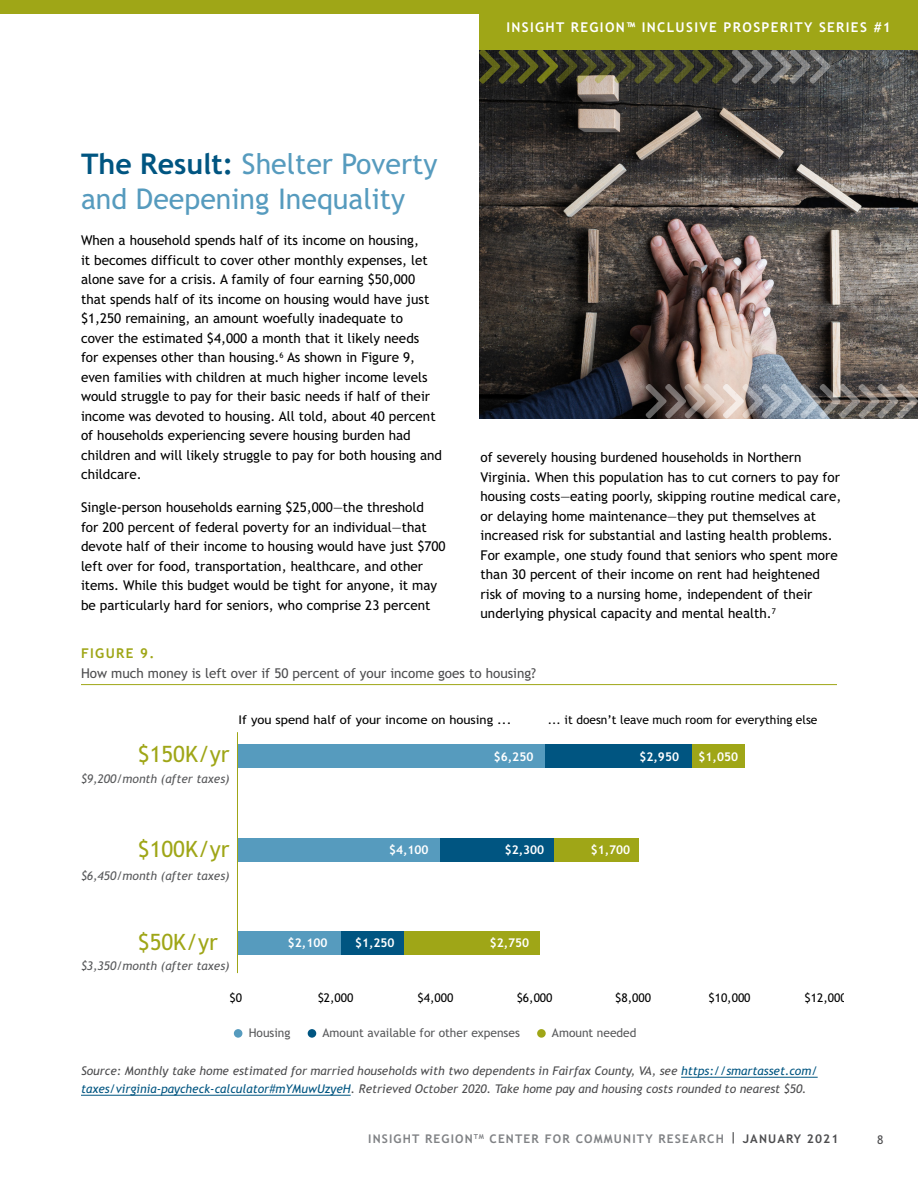
<style>
.page{position:relative;width:918px;height:1188px;background:#fff}
.page>*{position:absolute;margin:0;border:0;box-sizing:border-box;transform-origin:0 0}
.t1{font:28.5px/34.5px "Trebuchet";color:#569bbe}
.t2{font:22.5px "Trebuchet";color:#9fa617}
.t3{font:13.5px/19.5px "Trebuchet";color:#000}
.t4{font:13.5px "Trebuchet";color:#4d4d4f}
.t5{font:700 13.5px "Trebuchet";letter-spacing:.1em;color:#fff}
.t6{font:700 13.5px "Trebuchet";letter-spacing:.1em;color:#9fa617}
.t7{font:italic 12px/18px "Trebuchet";color:#4d4d4f}
.t8{font:12px "Trebuchet";color:#000}
.t9{font:italic 12px "Trebuchet";color:#58595b}
.t10{font:700 12px "Trebuchet";color:#fff}
.t11{font:700 12px "Trebuchet";letter-spacing:.095em;color:#808285}
.t12{font:12px "Trebuchet";color:#58595b}
.t13{font:12px "Trebuchet";color:#000;scale:1.09 1}
.t14{font:12px "Trebuchet";color:#4d4d4f}
.s1{font-weight:700;color:#005581}
.s2{color:#005581}
.s3{color:#4d4d4f}
</style>
<div class="page">
<div style="left:689px;top:745px;width:56px;height:23px;background:#9fa617"></div>
<div style="left:537px;top:745px;width:154px;height:23px;background:#005581"></div>
<div style="left:237px;top:745px;width:308px;height:23px;background:#569bbe"></div>
<div style="left:234px;top:1029px;width:8px;height:9px;background:#569bbe;border-radius:50%"></div>
<div style="left:308px;top:1029px;width:8px;height:9px;background:#005581;border-radius:50%"></div>
<div style="left:537px;top:1029px;width:9px;height:9px;background:#9fa617;border-radius:50%"></div>
<div style="left:554px;top:838px;width:85px;height:24px;background:#9fa617"></div>
<div style="left:436px;top:838px;width:118px;height:24px;background:#005581"></div>
<div style="left:237px;top:838px;width:203px;height:24px;background:#569bbe"></div>
<div style="left:402px;top:931px;width:138px;height:24px;background:#9fa617"></div>
<div style="left:341px;top:931px;width:63px;height:24px;background:#005581"></div>
<div style="left:237px;top:931px;width:104px;height:24px;background:#569bbe"></div>
<hr style="left:237px;top:732px;width:1px;height:241px;background:#9fa617">
<img style="left:479px;top:49px;width:439px;height:369px">
<hr style="left:81px;top:684px;width:756px;height:1px;background:#9fa617">
<hr style="left:681px;top:1077px;width:137px;height:1px;background:#005581">
<hr style="left:81px;top:1095px;width:270px;height:1px;background:#005581">
<div style="left:0;top:0;width:918px;height:14px;background:#9fa617"></div>
<svg style="left:646px;top:384px;width:272px;height:34px;background:#857f7e"></svg>
<svg style="left:479px;top:49px;width:351px;height:35px;background:#4b4b35"></svg>
<div style="left:479px;top:2px;width:439px;height:47px;background:#9fa617"></div>
<p class="t5" style="left:506px;top:19px;width:386px">INSIGHT REGION™ INCLUSIVE PROSPERITY SERIES #1</p>
<h1 class="t1" style="left:81px;top:147px;width:358px"><span class="s1">The Result:</span> Shelter Poverty and Deepening Inequality</h1>
<p class="t3" style="left:81px;top:231px;width:363px">When a household spends half of its income on housing,<br>it becomes difficult to cover other monthly expenses, let alone save for a crisis. A family of four earning $50,000 that spends half of its income on housing would have just $1,250 remaining, an amount woefully inadequate to<br>cover the estimated $4,000 a month that it likely needs<br>for expenses other than housing.<sup>6</sup> As shown in Figure 9, even families with children at much higher income levels would struggle to pay for their basic needs if half of their income was devoted to housing. All told, about 40 percent of households experiencing severe housing burden had children and will likely struggle to pay for both housing and childcare.</p>
<p class="t3" style="left:81px;top:498px;width:366px">Single-person households earning $25,000—the threshold<br>for 200 percent of federal poverty for an individual—that devote half of their income to housing would have just $700 left over for food, transportation, healthcare, and other items. While this budget would be tight for anyone, it may be particularly hard for seniors, who comprise 23 percent</p>
<p class="t3" style="left:481px;top:448px;width:362px">of severely housing burdened households in Northern Virginia. When this population has to cut corners to pay for housing costs—eating poorly, skipping routine medical care, or delaying home maintenance—they put themselves at increased risk for substantial and lasting health problems.<br>For example, one study found that seniors who spent more than 30 percent of their income on rent had heightened risk of moving to a nursing home, independent of their underlying physical capacity and mental health.<sup>7</sup></p>
<p class="t6" style="left:81px;top:645px;width:75px">FIGURE 9.</p>
<p class="t4" style="left:81px;top:665px;width:457px">How much money is left over if 50 percent of your income goes to housing?</p>
<h2 class="t2" style="left:138px;top:741px;width:93px">$150K/yr</h2>
<p class="t9" style="left:81px;top:772px;width:150px">$9,200/month (after taxes)</p>
<p class="t13" style="left:239px;top:713px;width:252px">If you spend half of your income on housing ...</p>
<p class="t8" style="left:548px;top:713px;width:271px">... it doesn’t leave much room for everything else</p>
<p class="t10" style="left:494px;top:750px;width:41px">$6,250</p>
<p class="t10" style="left:640px;top:750px;width:41px">$2,950</p>
<p class="t10" style="left:699px;top:750px;width:41px">$1,050</p>
<h2 class="t2" style="left:138px;top:836px;width:93px">$100K/yr</h2>
<p class="t9" style="left:81px;top:868px;width:150px">$6,450/month (after taxes)</p>
<h2 class="t2" style="left:138px;top:929px;width:81px">$50K/yr</h2>
<p class="t9" style="left:81px;top:959px;width:150px">$3,350/month (after taxes)</p>
<p class="t10" style="left:389px;top:843px;width:41px">$4,100</p>
<p class="t10" style="left:505px;top:843px;width:41px">$2,300</p>
<p class="t10" style="left:591px;top:843px;width:41px">$1,700</p>
<p class="t10" style="left:288px;top:936px;width:41px">$2,100</p>
<p class="t10" style="left:355px;top:936px;width:41px">$1,250</p>
<p class="t10" style="left:490px;top:936px;width:41px">$2,750</p>
<p class="t8" style="left:229px;top:991px;width:14px">$0</p>
<p class="t8" style="left:318px;top:991px;width:37px">$2,000</p>
<p class="t8" style="left:418px;top:991px;width:37px">$4,000</p>
<p class="t8" style="left:517px;top:991px;width:37px">$6,000</p>
<p class="t8" style="left:615px;top:991px;width:37px">$8,000</p>
<p class="t8" style="left:708px;top:991px;width:44px">$10,000</p>
<p class="t8" style="left:805px;top:991px;width:44px">$12,000</p>
<p class="t12" style="left:249px;top:1026px;width:43px">Housing</p>
<p class="t12" style="left:323px;top:1026px;width:199px">Amount available for other expenses</p>
<p class="t12" style="left:552px;top:1026px;width:86px">Amount needed</p>
<p class="t7" style="left:81px;top:1062px;width:738px">Source: Monthly take home estimated for married households with two dependents in Fairfax County, VA, see <span class="s2">https://smartasset.com/ taxes/virginia-paycheck-calculator#mYMuwUzyeH</span>. Retrieved October 2020. Take home pay and housing costs rounded to nearest $50.</p>
<p class="t11" style="left:368px;top:1132px;width:472px">INSIGHT REGION<sup>TM</sup> CENTER FOR COMMUNITY RESEARCH <span class="s3">| JANUARY 2021</span></p>
<p class="t14" style="left:877px;top:1133px;width:8px">8</p>
</div>
